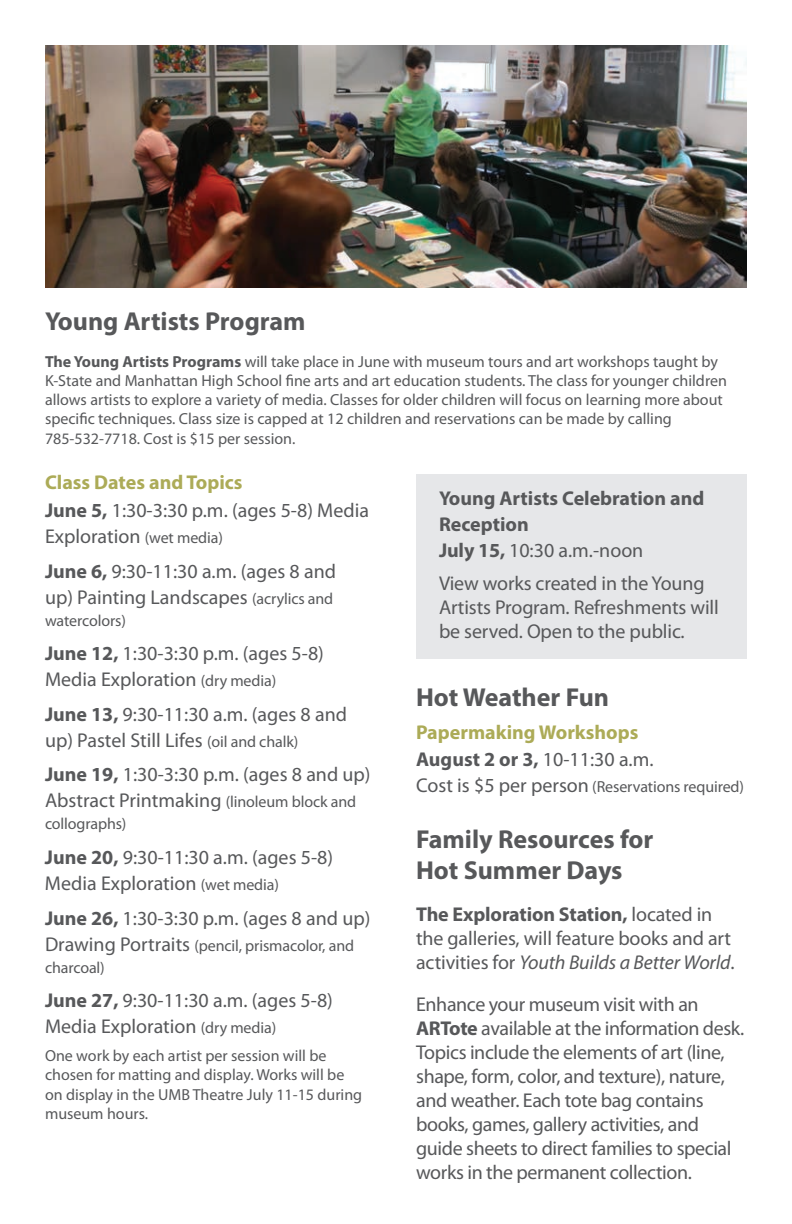
<style>
.page{position:relative;width:792px;height:1224px;background:#fff}
.page>*{position:absolute;margin:0;border:0;box-sizing:border-box;transform-origin:0 0}
.t1{font:700 26px/31.2px "Myriad Pro";color:#57585a}
.t2{font:20px/24px "Myriad Pro";letter-spacing:-.005em;color:#57585a}
.t3{font:700 20px/26px "Myriad Pro";color:#57585a}
.t4{font:700 20px "Myriad Pro";color:#acab57}
.t5{font:16px/19.2px "Myriad Pro";color:#57585a}
.s1{font-weight:700}
.s2{font-weight:700;color:#acab57}
.s3{font-size:16px}
.s4{font-size:20px}
.s5{font-weight:400}
.s6{font-style:italic}
</style>
<div class="page">
<img style="left:45px;top:45px;width:702px;height:243px">
<div style="left:416px;top:474px;width:331px;height:184px;background:#e6e7e9"></div>
<h1 class="t1" style="left:45px;top:304px;width:262px">Young Artists Program</h1>
<p class="t5" style="left:45px;top:351px;width:683px"><span class="s1">The Young Artists Programs</span> will take place in June with museum tours and art workshops taught by K-State and Manhattan High School fine arts and art education students. The class for younger children allows artists to explore a variety of media. Classes for older children will focus on learning more about specific techniques. Class size is capped at 12 children and reservations can be made by calling 785-532-7718. Cost is $15 per session.</p>
<p class="t2" style="left:45px;top:468px;width:326px;line-height:28px"><span class="s2">Class Dates and Topics<br></span><span class="s1">June 5,</span> 1:30-3:30 p.m. (ages 5-8) Media</p>
<p class="t2" style="left:45px;top:519px;width:293px;line-height:34.6px">Exploration <span class="s3">(wet media)<br></span><span class="s1">June 6,</span> 9:30-11:30 a.m. (ages 8 and</p>
<p class="t2" style="left:45px;top:585px;width:290px">up) Painting Landscapes <span class="s3">(acrylics and</span></p>
<p class="t5" style="left:45px;top:610px;width:82px">watercolors)</p>
<p class="t2" style="left:45px;top:640px;width:280px;line-height:26px"><span class="s1">June 12,</span> 1:30-3:30 p.m. (ages 5-8)<br>Media Exploration <span class="s3">(dry media)</span></p>
<p class="t2" style="left:45px;top:701px;width:304px;line-height:26px"><span class="s1">June 13,</span> 9:30-11:30 a.m. (ages 8 and up) Pastel Still Lifes <span class="s3">(oil and chalk)</span></p>
<p class="t2" style="left:45px;top:761px;width:327px;line-height:26px"><span class="s1">June 19,</span> 1:30-3:30 p.m. (ages 8 and up)<br>Abstract Printmaking <span class="s3">(linoleum block and</span></p>
<p class="t5" style="left:45px;top:814px;width:83px">collographs)</p>
<p class="t2" style="left:45px;top:844px;width:290px;line-height:26px"><span class="s1">June 20,</span> 9:30-11:30 a.m. (ages 5-8)<br>Media Exploration <span class="s3">(wet media)</span></p>
<p class="t2" style="left:45px;top:906px;width:327px"><span class="s1">June 26,</span> 1:30-3:30 p.m. (ages 8 and up)</p>
<p class="t5" style="left:45px;top:934px;width:311px;line-height:22px"><span class="s4">Drawing Portraits</span> (pencil, prismacolor, and charcoal)</p>
<p class="t2" style="left:45px;top:987px;width:289px;line-height:26px"><span class="s1">June 27,</span> 9:30-11:30 a.m. (ages 5-8)<br>Media Exploration <span class="s3">(dry media)</span></p>
<p class="t5" style="left:45px;top:1046px;width:319px">One work by each artist per session will be chosen for matting and display. Works will be on display in the UMB Theatre July 11-15 during museum hours.</p>
<p class="t3" style="left:439px;top:485px;width:267px">Young Artists Celebration and<br>Reception<br>July 15, <span class="s5">10:30 a.m.-noon</span></p>
<p class="t2" style="left:439px;top:571px;width:281px">View works created in the Young<br>Artists Program. Refreshments will be served. Open to the public.</p>
<h1 class="t1" style="left:416px;top:680px;width:194px">Hot Weather Fun</h1>
<p class="t4" style="left:416px;top:719px;width:224px">Papermaking Workshops</p>
<p class="t2" style="left:416px;top:747px;width:239px"><span class="s1">August 2 or 3,</span> 10-11:30 a.m.</p>
<p class="t5" style="left:416px;top:777px;width:329px"><span class="s4">Cost is $5 per person</span> (Reservations required)</p>
<h1 class="t1" style="left:416px;top:823px;width:239px">Family Resources for<br>Hot Summer Days</h1>
<p class="t2" style="left:416px;top:902px;width:320px"><span class="s1">The Exploration Station,</span> located in the galleries, will feature books and art activities for <span class="s6">Youth Builds a Better World</span>.</p>
<p class="t2" style="left:416px;top:992px;width:330px">Enhance your museum visit with an <span class="s1">ARTote</span> available at the information desk.<br>Topics include the elements of art (line, shape, form, color, and texture), nature, and weather. Each tote bag contains books, games, gallery activities, and guide sheets to direct families to special works in the permanent collection.</p>
</div>
